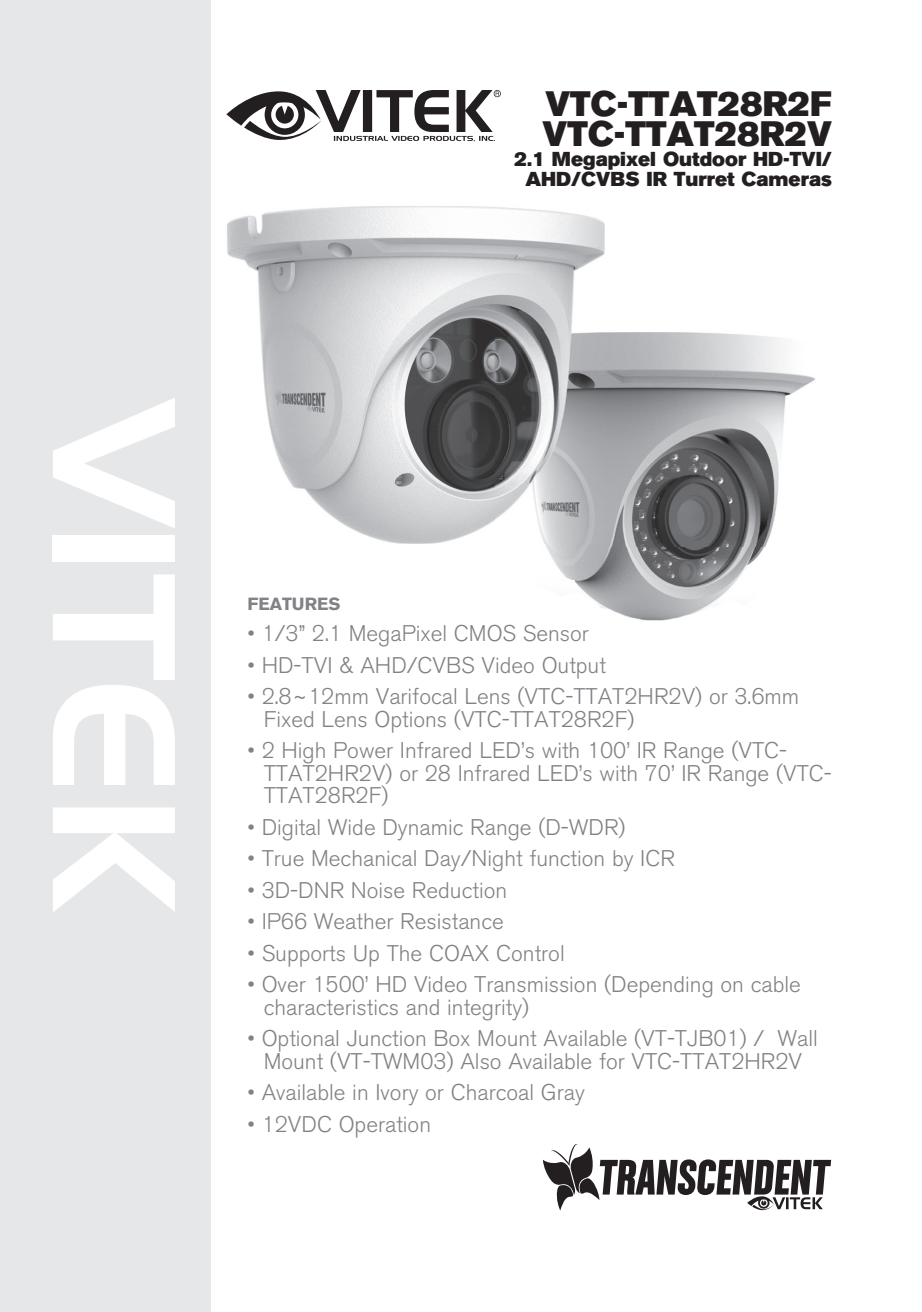
<style>
.page{position:relative;width:922px;height:1312px;background:#fff}
.page>*{position:absolute;margin:0;border:0;box-sizing:border-box;transform-origin:0 0}
.t1{font:240px "Handel Gothic BT";color:#fff}
.t2{font:170px "Handel Gothic BT";color:#fff}
.t3{font:35px/30px "Akzidenz Grotesk BE Super";color:#231f20}
.t4{font:300 22.5px/22.5px "Akzidenz Grotesk BE";color:#808285}
.t5{font:20px/20px "Akzidenz Grotesk BE Super";color:#231f20;text-align:center}
.t6{font:700 17.5px "Akzidenz Grotesk BE";color:#808285}
</style>
<div class="page">
<div style="left:1px;top:0;width:210px;height:1312px;background:#e6e7e9"></div>
<svg style="left:226px;top:90px;width:274px;height:52px"></svg>
<svg style="left:494px;top:90px;width:7px;height:7px"></svg>
<svg style="left:543px;top:1144px;width:288px;height:66px"></svg>
<img style="left:576px;top:332px;width:239px;height:288px">
<img style="left:545px;top:544px;width:31px;height:39px">
<img style="left:227px;top:206px;width:378px;height:338px">
<img style="left:495px;top:332px;width:110px;height:212px">
<h1 class="t1" style="left:256px;top:299px;width:721px;rotate:90deg">VITEK</h1>
<h2 class="t2" style="left:217px;top:403px;width:511px;rotate:90deg">VITEK</h2>
<h3 class="t3" style="left:543px;top:89px;width:291px">VTC-TTAT28R2F<br>VTC-TTAT28R2V</h3>
<p class="t5" style="left:514px;top:150px;width:319px">2.1 Megapixel Outdoor HD-TVI/<br>AHD/CVBS IR Turret Cameras</p>
<p class="t6" style="left:248px;top:593px;width:94px">FEATURES</p>
<p class="t4" style="left:248px;top:622px;width:343px">• 1/3” 2.1 MegaPixel CMOS Sensor</p>
<p class="t4" style="left:248px;top:654px;width:360px">• HD-TVI &amp; AHD/CVBS Video Output</p>
<p class="t4" style="left:264px;top:685px;width:537px;text-indent:-16px">• 2.8~12mm Varifocal Lens (VTC-TTAT2HR2V) or 3.6mm<br>Fixed Lens Options (VTC-TTAT28R2F)</p>
<p class="t4" style="left:264px;top:739px;width:570px;text-indent:-16px">• 2 High Power Infrared LED’s with 100’ IR Range (VTC-<br>TTAT2HR2V) or 28 Infrared LED’s with 70’ IR Range (VTC-<br>TTAT28R2F)</p>
<p class="t4" style="left:248px;top:816px;width:380px">• Digital Wide Dynamic Range (D-WDR)</p>
<p class="t4" style="left:248px;top:847px;width:429px">• True Mechanical Day/Night function by ICR</p>
<p class="t4" style="left:248px;top:879px;width:261px">• 3D-DNR Noise Reduction</p>
<p class="t4" style="left:248px;top:910px;width:258px">• IP66 Weather Resistance</p>
<p class="t4" style="left:248px;top:942px;width:319px">• Supports Up The COAX Control</p>
<p class="t4" style="left:264px;top:973px;width:539px;text-indent:-16px">• Over 1500’ HD Video Transmission (Depending on cable characteristics and integrity)</p>
<p class="t4" style="left:248px;top:1027px;width:572px;text-align:center">• Optional Junction Box Mount Available (VT-TJB01) / Wall<br>Mount (VT-TWM03) Also Available for VTC-TTAT2HR2V</p>
<p class="t4" style="left:248px;top:1081px;width:339px">• Available in Ivory or Charcoal Gray</p>
<p class="t4" style="left:248px;top:1113px;width:185px">• 12VDC Operation</p>
</div>
